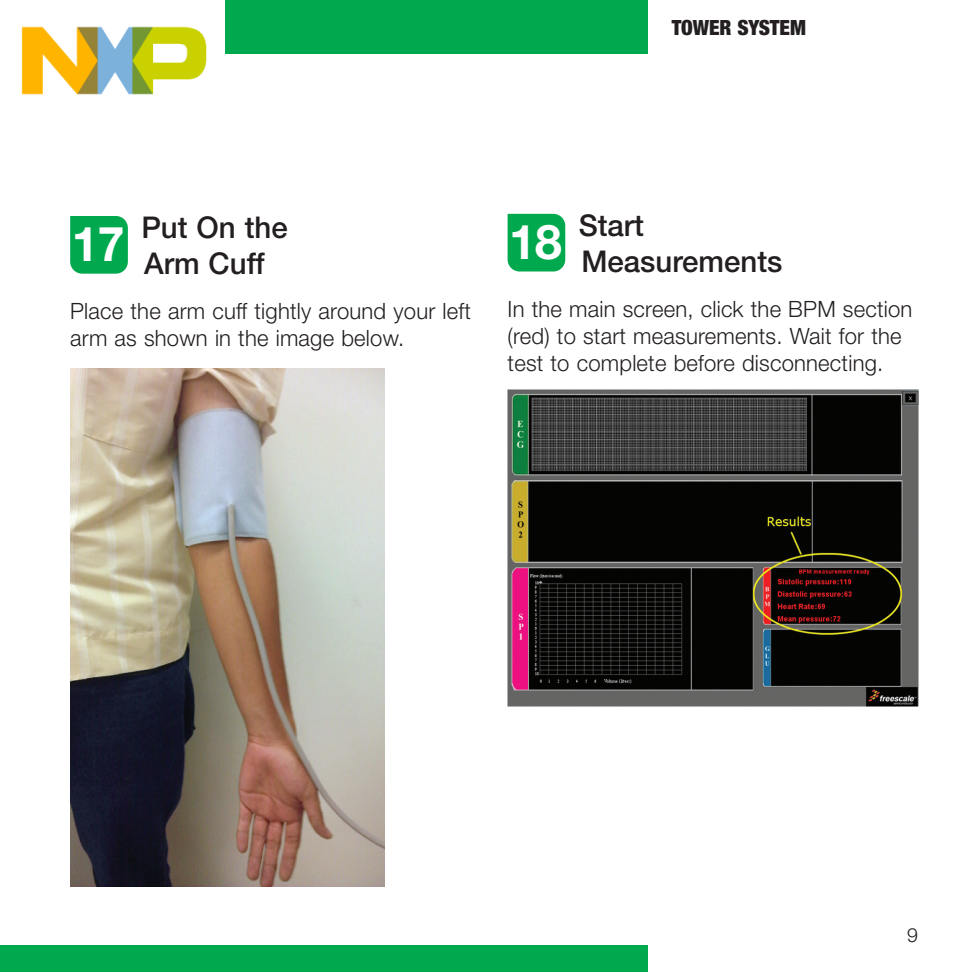
<style>
.page{position:relative;width:972px;height:972px;background:#fff}
.page>*{position:absolute;margin:0;border:0;box-sizing:border-box;transform-origin:0 0}
.t1{font:700 48px "Helvetica Neue LT Pro";color:#fff}
.t2{font:500 30px/36px "Helvetica Neue LT Pro";color:#231f20}
.t3{font:300 22.5px/27px "Helvetica Neue LT Pro";letter-spacing:.01em;color:#231f20}
.t4{font:900 condensed 21px "Helvetica Neue LT Pro";color:#231f20}
.t5{font:300 19.5px "Helvetica Neue LT Pro";color:#231f20}
</style>
<div class="page">
<div style="left:0;top:0;width:648px;height:54px;background:#00a94e"></div>
<div style="left:0;top:945px;width:648px;height:27px;background:#00a94e"></div>
<svg style="left:70px;top:216px;width:58px;height:58px;background:#09ac54"></svg>
<img style="left:70px;top:368px;width:314px;height:518px">
<div style="left:508px;top:214px;width:57px;height:58px;background:#00a94e"></div>
<img style="left:508px;top:389px;width:411px;height:318px">
<img style="left:0;top:0;width:225px;height:95px">
<p class="t4" style="left:672px;top:15px;width:136px">TOWER SYSTEM</p>
<h1 class="t1" style="left:72px;top:214px;width:54px">17</h1>
<h2 class="t2" style="left:141px;top:209px;width:148px">Put On the<br>Arm Cuff</h2>
<p class="t3" style="left:70px;top:297px;width:402px">Place the arm cuff tightly around your left arm as shown in the image below.</p>
<h1 class="t1" style="left:509px;top:212px;width:54px">18</h1>
<h2 class="t2" style="left:579px;top:207px;width:205px">Start<br>Measurements</h2>
<p class="t3" style="left:508px;top:295px;width:406px">In the main screen, click the BPM section (red) to start measurements. Wait for the test to complete before disconnecting.</p>
<p class="t5" style="left:907px;top:923px;width:12px">9</p>
</div>
